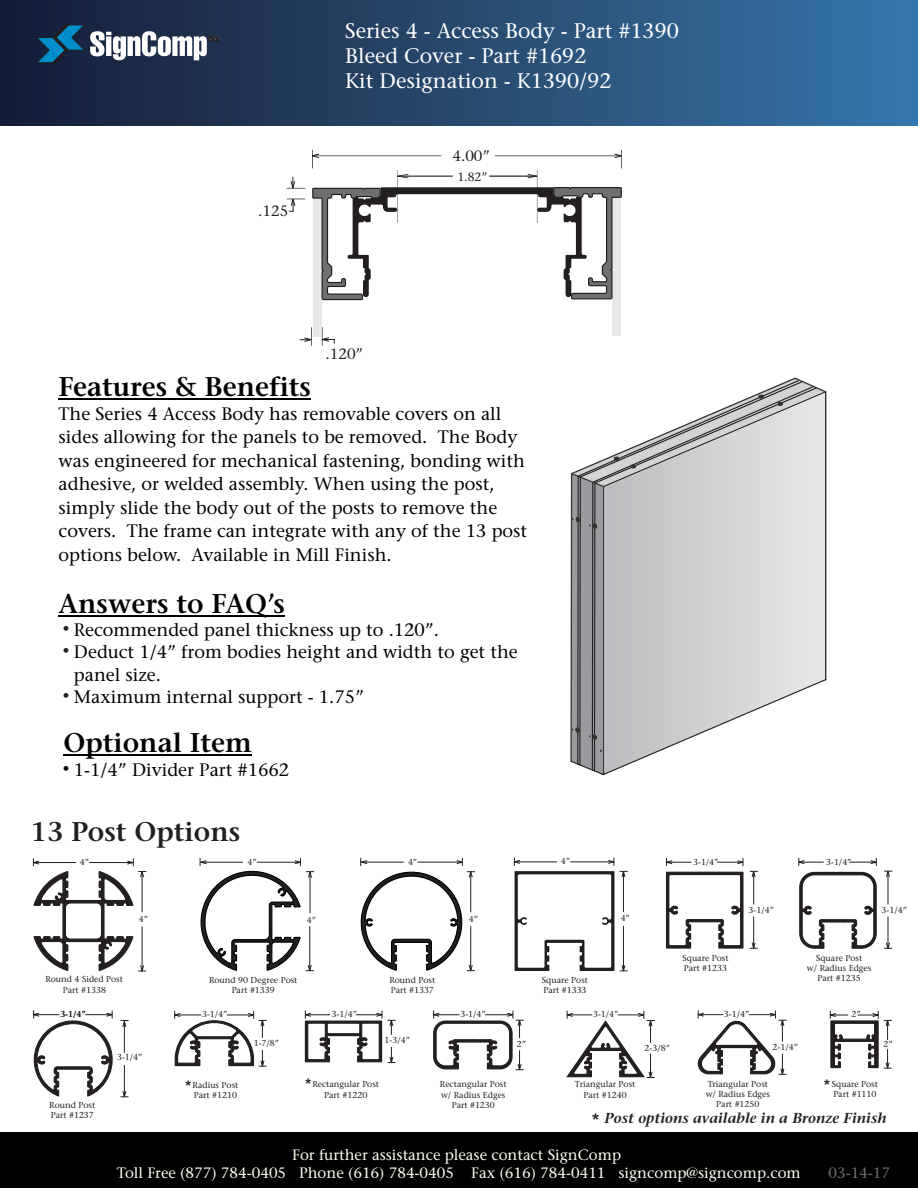
<style>
.page{position:relative;width:918px;height:1188px;background:#fff}
.page>*{position:absolute;margin:0;border:0;box-sizing:border-box;transform-origin:0 0}
.t1{font:600 27px "Stone Serif";color:#000}
.t2{font:600 27px "Stone Serif";color:#231f20}
.t3{font:21px/25px "Stone Serif";color:#fff}
.t4{font:18px/23.5px "Stone Serif";color:#000}
.t5{font:15px/17.9px "Stone Serif";color:#fefcf2}
.t6{font:15px "Stone Serif";color:#231f20}
.t7{font:600 15px "Stone Serif";color:#231f20}
.t8{font:italic 600 14.4px "Stone Serif";color:#231f20}
.t9{font:12px "Stone Serif";color:#231f20}
.t10{font:8.7px/10.4px "Stone Serif";color:#231f20;text-align:center}
.s1{font-style:normal;font-size:18px}
.s2{color:#6d6e70}
</style>
<div class="page">
<img style="left:0;top:0;width:917px;height:126px">
<div style="left:0;top:1132px;width:918px;height:56px;background:#000"></div>
<hr style="left:59px;top:398px;width:252px;height:2px;background:#000">
<hr style="left:59px;top:615px;width:226px;height:1px;background:#000">
<hr style="left:63px;top:755px;width:189px;height:1px;background:#000">
<svg style="left:570px;top:377px;width:257px;height:399px"></svg>
<svg style="left:35px;top:24px;width:184px;height:39px"></svg>
<svg style="left:566px;top:1011px;width:89px;height:67px"></svg>
<svg style="left:829px;top:1011px;width:63px;height:58px"></svg>
<svg style="left:433px;top:1010px;width:91px;height:61px"></svg>
<svg style="left:697px;top:1010px;width:90px;height:65px"></svg>
<svg style="left:304px;top:1011px;width:92px;height:53px"></svg>
<svg style="left:174px;top:1011px;width:93px;height:56px"></svg>
<svg style="left:32px;top:858px;width:114px;height:114px"></svg>
<svg style="left:199px;top:858px;width:115px;height:114px"></svg>
<hr style="left:753px;top:872px;width:1px;height:32px;background:#231f20">
<hr style="left:753px;top:917px;width:1px;height:31px;background:#231f20">
<svg style="left:750px;top:870px;width:8px;height:7px"></svg>
<svg style="left:750px;top:943px;width:8px;height:6px"></svg>
<svg style="left:666px;top:858px;width:78px;height:91px"></svg>
<hr style="left:888px;top:872px;width:1px;height:32px;background:#231f20">
<hr style="left:888px;top:917px;width:1px;height:31px;background:#231f20">
<svg style="left:884px;top:870px;width:8px;height:7px"></svg>
<svg style="left:884px;top:943px;width:8px;height:6px"></svg>
<svg style="left:798px;top:858px;width:79px;height:91px"></svg>
<svg style="left:360px;top:858px;width:115px;height:114px"></svg>
<svg style="left:513px;top:858px;width:115px;height:114px"></svg>
<svg style="left:33px;top:1010px;width:96px;height:88px"></svg>
<hr style="left:313px;top:156px;width:128px;height:1px;background:#221e1f">
<svg style="left:312px;top:150px;width:7px;height:18px"></svg>
<hr style="left:495px;top:156px;width:126px;height:1px;background:#221e1f">
<svg style="left:614px;top:150px;width:8px;height:19px"></svg>
<div style="left:612px;top:197px;width:9px;height:139px;background:#e7e8e8"></div>
<svg style="left:300px;top:327px;width:12px;height:19px"></svg>
<svg style="left:321px;top:327px;width:14px;height:19px"></svg>
<div style="left:313px;top:198px;width:8px;height:139px;background:#e7e8e8"></div>
<svg style="left:312px;top:186px;width:310px;height:115px"></svg>
<svg style="left:287px;top:177px;width:18px;height:12px"></svg>
<svg style="left:287px;top:198px;width:18px;height:14px"></svg>
<hr style="left:397px;top:170px;width:1px;height:53px;background:#221e1f">
<hr style="left:398px;top:176px;width:55px;height:1px;background:#221e1f">
<svg style="left:397px;top:174px;width:12px;height:4px"></svg>
<hr style="left:537px;top:170px;width:1px;height:53px;background:#221e1f">
<hr style="left:489px;top:176px;width:47px;height:1px;background:#221e1f">
<svg style="left:527px;top:174px;width:11px;height:4px"></svg>
<p class="t3" style="left:345px;top:20px;width:335px">Series 4 - Access Body - Part #1390<br>Bleed Cover - Part #1692<br>Kit Designation - K1390/92</p>
<p class="t6" style="left:452px;top:150px;width:39px">4.00”</p>
<p class="t6" style="left:258px;top:205px;width:32px">.125</p>
<p class="t6" style="left:326px;top:348px;width:39px">.120”</p>
<p class="t9" style="left:457px;top:172px;width:32px">1.82”</p>
<h1 class="t1" style="left:59px;top:376px;width:254px">Features &amp; Benefits</h1>
<p class="t4" style="left:59px;top:403px;width:470px">The Series 4 Access Body has removable covers on all sides allowing for the panels to be removed. The Body was engineered for mechanical fastening, bonding with adhesive, or welded assembly. When using the post, simply slide the body out of the posts to remove the covers. The frame can integrate with any of the 13 post options below. Available in Mill Finish.</p>
<h1 class="t1" style="left:59px;top:592px;width:228px">Answers to FAQ’s</h1>
<p class="t4" style="left:74px;top:621px;width:445px;line-height:21.5px">Recommended panel thickness up to .120”.<br>Deduct 1/4” from bodies height and width to get the</p>
<p class="t4" style="left:74px;top:666px;width:292px;line-height:21.5px">panel size.<br>Maximum internal support - 1.75”</p>
<h1 class="t1" style="left:63px;top:732px;width:190px">Optional Item</h1>
<p class="t4" style="left:74px;top:760px;width:217px">1-1/4” Divider Part #1662</p>
<h1 class="t2" style="left:31px;top:820px;width:211px">13 Post Options</h1>
<p class="t10" style="left:80px;top:858px;width:11px">4”</p>
<p class="t10" style="left:247px;top:857px;width:11px">4”</p>
<p class="t10" style="left:408px;top:857px;width:11px">4”</p>
<p class="t10" style="left:561px;top:857px;width:11px">4”</p>
<p class="t10" style="left:693px;top:857px;width:27px">3-1/4”</p>
<p class="t10" style="left:826px;top:857px;width:27px">3-1/4”</p>
<p class="t10" style="left:139px;top:914px;width:11px">4”</p>
<p class="t10" style="left:307px;top:916px;width:11px">4”</p>
<p class="t10" style="left:469px;top:914px;width:11px">4”</p>
<p class="t10" style="left:621px;top:914px;width:11px">4”</p>
<p class="t10" style="left:749px;top:906px;width:27px">3-1/4”</p>
<p class="t10" style="left:882px;top:906px;width:27px">3-1/4”</p>
<p class="t10" style="left:45px;top:975px;width:79px">Round 4 Sided Post<br>Part #1338</p>
<p class="t10" style="left:209px;top:976px;width:90px">Round 90 Degree Post<br>Part #1339</p>
<p class="t10" style="left:389px;top:975px;width:48px;text-align:left">Round Post<br>Part #1337</p>
<p class="t10" style="left:542px;top:975px;width:48px;text-align:left">Square Post<br>Part #1333</p>
<p class="t10" style="left:682px;top:953px;width:48px;text-align:left">Square Post<br>Part #1233</p>
<p class="t10" style="left:807px;top:953px;width:66px">Square Post<br>w/ Radius Edges<br>Part #1235</p>
<p class="t10" style="left:60px;top:1010px;width:27px">3-1/4”</p>
<p class="t10" style="left:202px;top:1010px;width:27px">3-1/4”</p>
<p class="t10" style="left:332px;top:1009px;width:27px">3-1/4”</p>
<p class="t10" style="left:460px;top:1009px;width:27px">3-1/4”</p>
<p class="t10" style="left:724px;top:1009px;width:27px">3-1/4”</p>
<p class="t10" style="left:593px;top:1010px;width:27px">3-1/4”</p>
<p class="t10" style="left:851px;top:1010px;width:11px">2”</p>
<p class="t10" style="left:117px;top:1053px;width:27px">3-1/4”</p>
<p class="t10" style="left:254px;top:1039px;width:27px">1-7/8”</p>
<p class="t10" style="left:385px;top:1036px;width:27px">1-3/4”</p>
<p class="t10" style="left:517px;top:1039px;width:11px">2”</p>
<p class="t10" style="left:884px;top:1040px;width:11px">2”</p>
<p class="t10" style="left:773px;top:1043px;width:27px">2-1/4”</p>
<p class="t10" style="left:645px;top:1044px;width:27px">2-3/8”</p>
<p class="t10" style="left:49px;top:1100px;width:48px;text-align:left">Round Post<br>Part #1237</p>
<p class="t7" style="left:305px;top:1078px;width:8px">*</p>
<p class="t10" style="left:440px;top:1080px;width:68px">Rectangular Post w/ Radius Edges<br>Part #1230</p>
<p class="t10" style="left:575px;top:1080px;width:62px">Triangular Post<br>Part #1240</p>
<p class="t10" style="left:706px;top:1080px;width:66px">Triangular Post w/ Radius Edges<br>Part #1250</p>
<p class="t10" style="left:832px;top:1080px;width:48px;text-align:left">Square Post<br>Part #1110</p>
<p class="t7" style="left:824px;top:1079px;width:8px">*</p>
<p class="t7" style="left:185px;top:1079px;width:8px">*</p>
<p class="t10" style="left:193px;top:1080px;width:47px;text-align:left">Radius Post<br>Part #1210</p>
<p class="t10" style="left:312px;top:1080px;width:68px">Rectangular Post<br>Part #1220</p>
<p class="t8" style="left:592px;top:1113px;width:296px"><span class="s1">*</span> Post options available in a Bronze Finish</p>
<p class="t5" style="left:117px;top:1147px;width:775px;text-indent:175px">For further assistance please contact SignComp<br>Toll Free (877) 784-0405 Phone (616) 784-0405 Fax (616) 784-0411 signcomp@signcomp.com <span class="s2">03-14-17</span></p>
</div>
